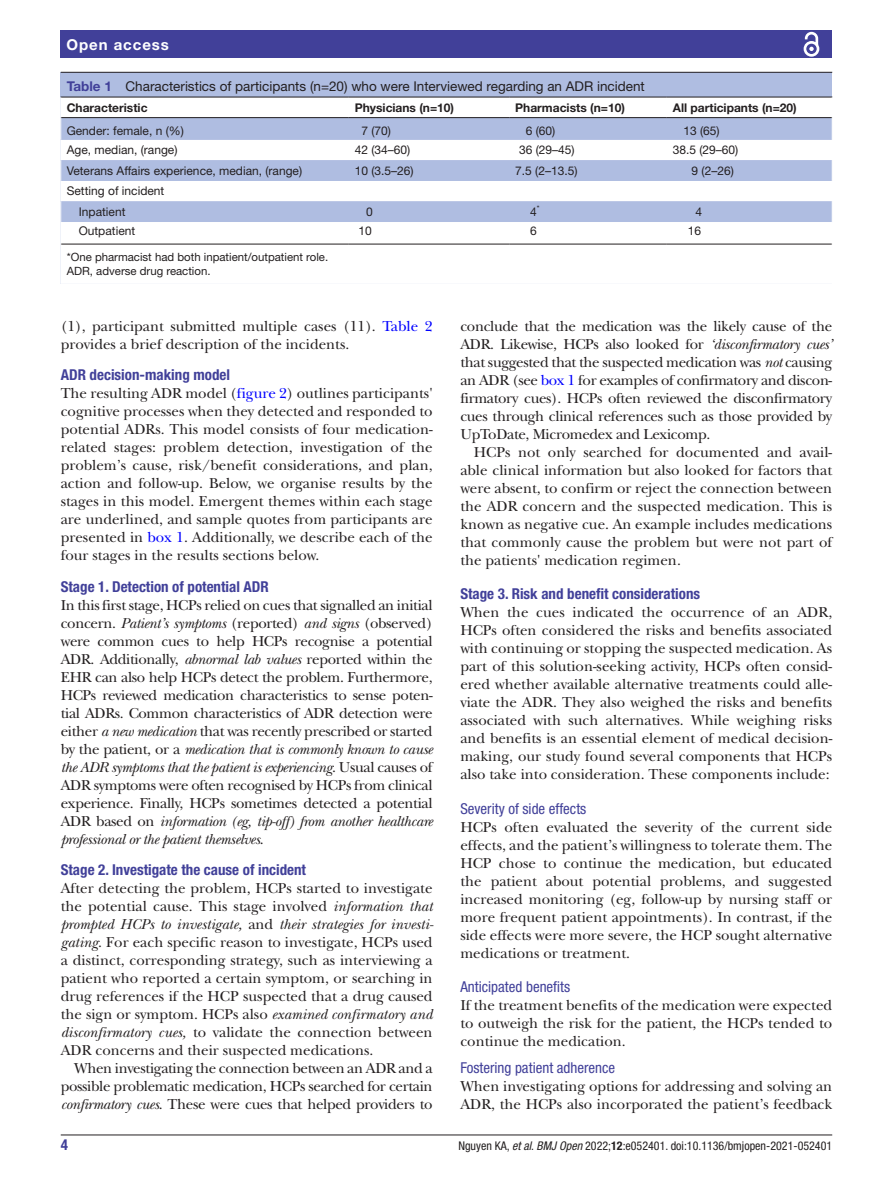
<style>
.page{position:relative;width:893px;height:1191px;background:#fff}
.page>*{position:absolute;margin:0;border:0;box-sizing:border-box;transform-origin:0 0}
.t1{font:15px/18px "New Baskerville";color:#231f20;text-align:justify}
.t2{font:700 condensed 15px "Helvetica Neue LT Std";color:#414099}
.t3{font:condensed 15px "Helvetica Neue LT Std";color:#414099}
.t4{font:700 15px "Helvetica Neue LT Std";letter-spacing:.065em;color:#fff}
.t5{font:13.5px "Helvetica Neue LT Std";color:#231f20}
.t6{font:12px/20.5px "Helvetica Neue LT Std";color:#231f20}
.t7{font:condensed 12px "Helvetica Neue LT Std";color:#231f20}
.t8{font:700 12px "Helvetica Neue LT Std";color:#231f20}
.t9{font:11.4px/13.6px "Helvetica Neue LT Std";color:#231f20}
.t10{font:7.95px "Helvetica Neue LT Std";color:#231f20}
.s1{font-weight:700;color:#414099}
.s2{color:#00f}
.s3{font-style:italic}
.s4{font-weight:700}
</style>
<div class="page">
<hr style="left:61px;top:1134px;width:771px;height:1px;background:#231f20">
<div style="left:61px;top:31px;width:771px;height:27px;background:#414099"></div>
<svg style="left:803px;top:31px;width:17px;height:26px"></svg>
<div style="left:61px;top:73px;width:771px;height:211px;background:#afbde1"></div>
<hr style="left:61px;top:72px;width:771px;height:1px;background:#231f20">
<div style="left:61px;top:98px;width:771px;height:186px;background:#fff"></div>
<svg style="left:61px;top:118px;width:771px;height:104px"></svg>
<hr style="left:61px;top:97px;width:288px;height:1px;background:#231f20">
<hr style="left:61px;top:117px;width:288px;height:1px;background:#231f20">
<hr style="left:349px;top:97px;width:160px;height:1px;background:#231f20">
<hr style="left:349px;top:117px;width:160px;height:1px;background:#231f20">
<hr style="left:509px;top:97px;width:158px;height:1px;background:#231f20">
<hr style="left:509px;top:117px;width:158px;height:1px;background:#231f20">
<hr style="left:667px;top:97px;width:165px;height:1px;background:#231f20">
<hr style="left:667px;top:117px;width:165px;height:1px;background:#231f20">
<hr style="left:61px;top:244px;width:288px;height:1px;background:#231f20">
<hr style="left:349px;top:244px;width:160px;height:1px;background:#231f20">
<hr style="left:509px;top:244px;width:158px;height:1px;background:#231f20">
<hr style="left:667px;top:244px;width:165px;height:1px;background:#231f20">
<svg style="left:60px;top:97px;width:1px;height:147px"></svg>
<hr style="left:67px;top:260px;width:765px;height:2px;background:#fff">
<hr style="left:67px;top:274px;width:765px;height:2px;background:#fff">
<p class="t4" style="left:66px;top:35px;width:104px">Open access</p>
<p class="t5" style="left:67px;top:78px;width:580px"><span class="s1">Table 1</span> Characteristics of participants (n=20) who were Interviewed regarding an ADR incident</p>
<p class="t8" style="left:67px;top:100px;width:82px">Characteristic</p>
<p class="t8" style="left:355px;top:100px;width:101px">Physicians (n=10)</p>
<p class="t8" style="left:515px;top:100px;width:111px">Pharmacists (n=10)</p>
<p class="t8" style="left:673px;top:100px;width:126px">All participants (n=20)</p>
<p class="t6" style="left:67px;top:120px;width:119px">Gender: female, n (%)</p>
<p class="t6" style="left:361px;top:120px;width:31px">7 (70)</p>
<p class="t6" style="left:526px;top:120px;width:31px">6 (60)</p>
<p class="t6" style="left:683px;top:120px;width:38px">13 (65)</p>
<p class="t6" style="left:67px;top:140px;width:112px">Age, median, (range)</p>
<p class="t6" style="left:355px;top:140px;width:57px">42 (34–60)</p>
<p class="t6" style="left:519px;top:140px;width:57px">36 (29–45)</p>
<p class="t6" style="left:673px;top:140px;width:67px">38.5 (29–60)</p>
<p class="t6" style="left:67px;top:160px;width:237px">Veterans Affairs experience, median, (range)</p>
<p class="t6" style="left:355px;top:160px;width:60px">10 (3.5–26)</p>
<p class="t6" style="left:515px;top:160px;width:64px">7.5 (2–13.5)</p>
<p class="t6" style="left:692px;top:160px;width:44px">9 (2–26)</p>
<p class="t6" style="left:79px;top:181px;width:87px;text-indent:-12px">Setting of incident<br>Inpatient</p>
<p class="t10" style="left:537px;top:203px;width:4px">*</p>
<p class="t6" style="left:695px;top:201px;width:8px">4</p>
<p class="t6" style="left:366px;top:201px;width:8px">0</p>
<p class="t6" style="left:530px;top:201px;width:8px">4</p>
<p class="t6" style="left:79px;top:220px;width:58px">Outpatient</p>
<p class="t6" style="left:358px;top:220px;width:15px">10</p>
<p class="t6" style="left:530px;top:220px;width:8px">6</p>
<p class="t6" style="left:688px;top:220px;width:15px">16</p>
<p class="t9" style="left:67px;top:250px;width:263px">*One pharmacist had both inpatient/outpatient role.<br>ADR, adverse drug reaction.</p>
<p class="t1" style="left:61px;top:317px;width:373px">(1), participant submitted multiple cases (11). <span class="s2">Table 2 </span>provides a brief description of the incidents.</p>
<p class="t2" style="left:61px;top:366px;width:171px">ADR decision-making model</p>
<p class="t1" style="left:61px;top:384px;width:373px">The resulting ADR model (<span class="s2">figure 2</span>) outlines participants' cognitive processes when they detected and responded to potential ADRs. This model consists of four medication&shy;related stages: problem detection, investigation of the problem’s cause, risk/benefit considerations, and plan, action and follow-up. Below, we organise results by the stages in this model. Emergent themes within each stage are underlined, and sample quotes from participants are presented in <span class="s2">box 1</span>. Additionally, we describe each of the four stages in the results sections below.</p>
<p class="t2" style="left:61px;top:577px;width:210px">Stage 1. Detection of potential ADR</p>
<p class="t1" style="left:61px;top:596px;width:373px">In this first stage, HCPs relied on cues that signalled an initial concern. <span class="s3">Patient’s symptoms</span> (reported) <span class="s3">and signs</span> (observed) were common cues to help HCPs recognise a potential ADR. Additionally, <span class="s3">abnormal lab values</span> reported within the EHR can also help HCPs detect the problem. Furthermore, HCPs reviewed medication characteristics to sense poten&shy;tial ADRs. Common characteristics of ADR detection were either <span class="s3">a new medication</span> that was recently prescribed or started by the patient, or a <span class="s3">medication that is commonly known to cause the ADR symptoms that the patient is experiencing</span>. Usual causes of ADR symptoms were often recognised by HCPs from clinical experience. Finally, HCPs sometimes detected a potential ADR based on <span class="s3">information (eg, tip-off) from another healthcare professional or the patient themselves</span>.</p>
<p class="t2" style="left:61px;top:861px;width:247px">Stage 2. Investigate the cause of incident</p>
<p class="t1" style="left:61px;top:879px;width:374px">After detecting the problem, HCPs started to investigate the potential cause. This stage involved <span class="s3">information that prompted HCPs to investigate,</span> and <span class="s3">their strategies for investi&shy;gating</span>. For each specific reason to investigate, HCPs used a distinct, corresponding strategy, such as interviewing a patient who reported a certain symptom, or searching in drug references if the HCP suspected that a drug caused the sign or symptom. HCPs also <span class="s3">examined confirmatory and disconfirmatory cues,</span> to validate the connection between ADR concerns and their suspected medications.</p>
<p class="t1" style="left:61px;top:1059px;width:373px;text-indent:14px">When investigating the connection between an ADR and a possible problematic medication, HCPs searched for certain <span class="s3">confirmatory cues</span>. These were cues that helped providers to</p>
<p class="t1" style="left:460px;top:317px;width:373px">conclude that the medication was the likely cause of the ADR. Likewise, HCPs also looked for <span class="s3">‘disconfirmatory cues’ </span>that suggested that the suspected medication was <span class="s3">not</span> causing an ADR (see <span class="s2">box 1</span> for examples of confirmatory and discon&shy;firmatory cues). HCPs often reviewed the disconfirmatory cues through clinical references such as those provided by UpToDate, Micromedex and Lexicomp.</p>
<p class="t1" style="left:460px;top:443px;width:373px;text-indent:14px">HCPs not only searched for documented and avail&shy;able clinical information but also looked for factors that were absent, to confirm or reject the connection between the ADR concern and the suspected medication. This is known as negative cue. An example includes medications that commonly cause the problem but were not part of the patients' medication regimen.</p>
<p class="t2" style="left:460px;top:585px;width:241px">Stage 3. Risk and benefit considerations</p>
<p class="t1" style="left:460px;top:603px;width:373px">When the cues indicated the occurrence of an ADR, HCPs often considered the risks and benefits associated with continuing or stopping the suspected medication. As part of this solution-seeking activity, HCPs often consid&shy;ered whether available alternative treatments could alle&shy;viate the ADR. They also weighed the risks and benefits associated with such alternatives. While weighing risks and benefits is an essential element of medical decision&shy;making, our study found several components that HCPs also take into consideration. These components include:</p>
<p class="t3" style="left:460px;top:799px;width:127px">Severity of side effects</p>
<p class="t1" style="left:460px;top:818px;width:373px">HCPs often evaluated the severity of the current side effects, and the patient’s willingness to tolerate them. The HCP chose to continue the medication, but educated the patient about potential problems, and suggested increased monitoring (eg, follow-up by nursing staff or more frequent patient appointments). In contrast, if the side effects were more severe, the HCP sought alternative medications or treatment.</p>
<p class="t3" style="left:460px;top:978px;width:111px">Anticipated benefits</p>
<p class="t1" style="left:460px;top:996px;width:373px">If the treatment benefits of the medication were expected to outweigh the risk for the patient, the HCPs tended to continue the medication.</p>
<p class="t3" style="left:460px;top:1059px;width:156px">Fostering patient adherence</p>
<p class="t1" style="left:460px;top:1077px;width:373px">When investigating options for addressing and solving an<br>ADR, the HCPs also incorporated the patient’s feedback</p>
<p class="t2" style="left:61px;top:1135px;width:9px">4</p>
<p class="t7" style="left:458px;top:1138px;width:375px">Nguyen KA, <span class="s3">et al</span>. <span class="s3">BMJ Open</span> 2022;<span class="s4">12</span>:e052401. doi:10.1136/bmjopen-2021-052401</p>
</div>
